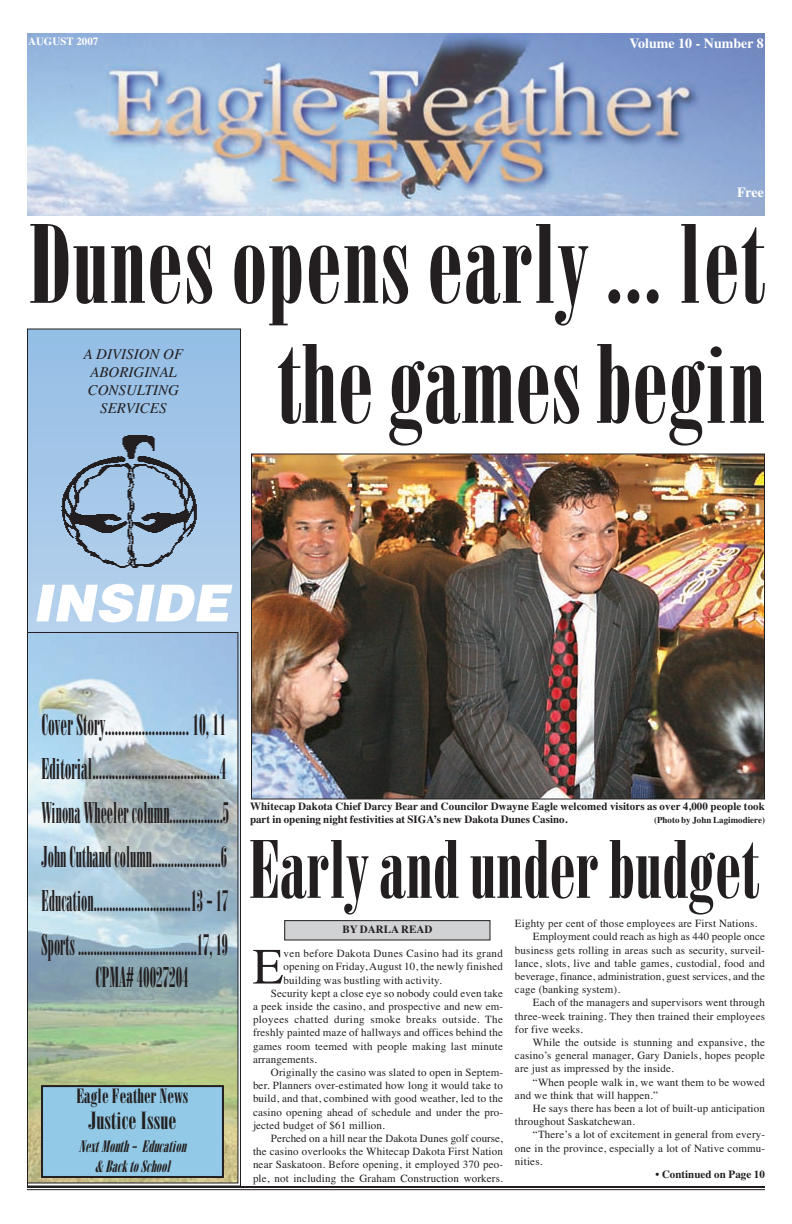
<style>
.page{position:relative;width:792px;height:1224px;background:#fff}
.page>*{position:absolute;margin:0;border:0;box-sizing:border-box;transform-origin:0 0}
.t1{font:109px/120px "Bodoni Poster Compressed";letter-spacing:.01em;color:#231f20;text-align:right}
.t2{font:80px "Bodoni Poster Compressed";color:#231f20}
.t3{font:italic 900 51px "Helvetica";letter-spacing:.005em;color:#fff}
.t4{font:50.8px "Times";color:#231f20}
.t5{font:29px/44px "Bodoni Poster Compressed";color:#231f20;text-align:justify;scale:.7 1}
.t6{font:28px "Bodoni Poster Compressed";color:#231f20;scale:.7 1}
.t7{font:24px "Bodoni Poster Compressed";color:#231f20}
.t8{font:20px "Bodoni Poster Compressed";color:#231f20}
.t9{font:italic 16px/19.2px "Bodoni Poster Compressed";color:#231f20;text-align:center}
.t10{font:italic 15px/18px "Times";color:#231f20;text-align:center}
.t11{font:700 14px "Times";color:#fff}
.t12{font:11px "Times";letter-spacing:.015em;color:#231f20}
.t13{font:700 11px/13.2px "Times";letter-spacing:.005em;color:#231f20}
.t14{font:11px "Times";letter-spacing:.035em;color:#231f20}
.t15{font:700 11px "Times";color:#fff}
.t16{font:700 9px "Times";color:#231f20}
</style>
<div class="page">
<hr style="left:27px;top:1186px;width:738px;height:2px;background:#231f20">
<hr style="left:27px;top:1189px;width:738px;height:1px;background:#231f20">
<img style="left:27px;top:33px;width:738px;height:183px">
<svg style="left:29px;top:330px;width:210px;height:854px;background:#a3c5e7"></svg>
<img style="left:29px;top:634px;width:207px;height:548px">
<div style="left:27px;top:632px;width:211px;height:552px;border:1px solid #231f20"></div>
<div style="left:42px;top:1086px;width:181px;height:91px;background:#92c9e6"></div>
<div style="left:41px;top:1085px;width:183px;height:93px;border:2px solid #231f20"></div>
<img style="left:50px;top:430px;width:167px;height:146px">
<img style="left:253px;top:456px;width:510px;height:342px">
<div style="left:285px;top:921px;width:205px;height:19px;background:#d1d2d4"></div>
<div style="left:284px;top:920px;width:206px;height:20px;border:1px solid #231f20"></div>
<p class="t15" style="left:28px;top:35px;width:72px">AUGUST 2007</p>
<p class="t11" style="left:629px;top:34px;width:136px">Volume 10 - Number 8</p>
<p class="t11" style="left:737px;top:184px;width:28px">Free</p>
<h1 class="t1" style="left:29px;top:215px;width:738px">Dunes opens early ... let the games begin</h1>
<h3 class="t10" style="left:84px;top:345px;width:101px">A DIVISION OF<br>ABORIGINAL<br>CONSULTING<br>SERVICES</h3>
<h3 class="t3" style="left:33px;top:574px;width:198px">INSIDE</h3>
<p class="t5" style="left:41px;top:705px;width:269px">Cover Story......................... 10, 11<br>Editorial.......................................4<br>Winona Wheeler column.................5<br>John Cuthand column......................6<br>Education...............................13 - 17<br>Sports ......................................17, 19</p>
<h3 class="t6" style="left:95px;top:967px;width:135px">CPMA# 40027204</h3>
<h3 class="t8" style="left:77px;top:1088px;width:113px">Eagle Feather News</h3>
<h3 class="t7" style="left:89px;top:1112px;width:89px">Justice Issue</h3>
<h3 class="t9" style="left:79px;top:1139px;width:112px">Next Month - Education &amp; Back to School</h3>
<p class="t13" style="left:250px;top:800px;width:516px">Whitecap Dakota Chief Darcy Bear and Councilor Dwayne Eagle welcomed visitors as over 4,000 people took part in opening night festivities at SIGA’s new Dakota Dunes Casino.</p>
<p class="t16" style="left:654px;top:815px;width:112px">(Photo by John Lagimodiere)</p>
<h2 class="t2" style="left:249px;top:840px;width:512px">Early and under budget</h2>
<p class="t13" style="left:342px;top:923px;width:92px">BY DARLA READ</p>
<h3 class="t4" style="left:253px;top:936px;width:33px">E</h3>
<p class="t14" style="left:284px;top:947px;width:221px">ven before Dakota Dunes Casino had its grand</p>
<p class="t12" style="left:284px;top:960px;width:221px">opening on Friday, August 10, the newly finished</p>
<p class="t12" style="left:284px;top:973px;width:160px">building was bustling with activity.</p>
<p class="t12" style="left:271px;top:987px;width:234px">Security kept a close eye so nobody could even take</p>
<p class="t12" style="left:253px;top:1000px;width:252px">a peek inside the casino, and prospective and new em-</p>
<p class="t14" style="left:253px;top:1013px;width:252px">ployees chatted during smoke breaks outside. The</p>
<p class="t12" style="left:253px;top:1026px;width:251px">freshly painted maze of hallways and offices behind the</p>
<p class="t12" style="left:253px;top:1039px;width:251px">games room teemed with people making last minute</p>
<p class="t12" style="left:253px;top:1053px;width:65px">arrangements.</p>
<p class="t12" style="left:271px;top:1066px;width:234px">Originally the casino was slated to open in Septem-</p>
<p class="t12" style="left:253px;top:1079px;width:252px">ber. Planners over-estimated how long it would take to</p>
<p class="t12" style="left:253px;top:1092px;width:251px">build, and that, combined with good weather, led to the</p>
<p class="t12" style="left:253px;top:1105px;width:252px">casino opening ahead of schedule and under the pro-</p>
<p class="t12" style="left:253px;top:1119px;width:134px">jected budget of $61 million.</p>
<p class="t12" style="left:271px;top:1132px;width:233px">Perched on a hill near the Dakota Dunes golf course,</p>
<p class="t12" style="left:253px;top:1145px;width:252px">the casino overlooks the Whitecap Dakota First Nation</p>
<p class="t12" style="left:253px;top:1158px;width:252px">near Saskatoon. Before opening, it employed 370 peo-</p>
<p class="t12" style="left:253px;top:1171px;width:252px">ple, not including the Graham Construction workers.</p>
<p class="t12" style="left:515px;top:917px;width:244px">Eighty per cent of those employees are First Nations.</p>
<p class="t12" style="left:533px;top:930px;width:233px">Employment could reach as high as 440 people once</p>
<p class="t12" style="left:515px;top:943px;width:251px">business gets rolling in areas such as security, surveil-</p>
<p class="t12" style="left:515px;top:957px;width:251px">lance, slots, live and table games, custodial, food and</p>
<p class="t12" style="left:515px;top:970px;width:251px">beverage, finance, administration, guest services, and the</p>
<p class="t12" style="left:515px;top:983px;width:107px">cage (banking system).</p>
<p class="t12" style="left:533px;top:996px;width:233px">Each of the managers and supervisors went through</p>
<p class="t12" style="left:515px;top:1009px;width:252px">three-week training. They then trained their employees</p>
<p class="t12" style="left:515px;top:1023px;width:69px">for five weeks.</p>
<p class="t12" style="left:533px;top:1036px;width:233px">While the outside is stunning and expansive, the</p>
<p class="t12" style="left:515px;top:1049px;width:252px">casino’s general manager, Gary Daniels, hopes people</p>
<p class="t12" style="left:515px;top:1062px;width:160px">are just as impressed by the inside.</p>
<p class="t12" style="left:533px;top:1075px;width:233px">“When people walk in, we want them to be wowed</p>
<p class="t12" style="left:515px;top:1089px;width:145px">and we think that will happen.”</p>
<p class="t12" style="left:533px;top:1102px;width:233px">He says there has been a lot of built-up anticipation</p>
<p class="t12" style="left:515px;top:1115px;width:121px">throughout Saskatchewan.</p>
<p class="t12" style="left:533px;top:1128px;width:234px">“There’s a lot of excitement in general from every-</p>
<p class="t12" style="left:515px;top:1141px;width:252px">one in the province, especially a lot of Native commu-</p>
<p class="t12" style="left:515px;top:1155px;width:29px">nities.</p>
<p class="t13" style="left:655px;top:1168px;width:111px">• Continued on Page 10</p>
</div>
